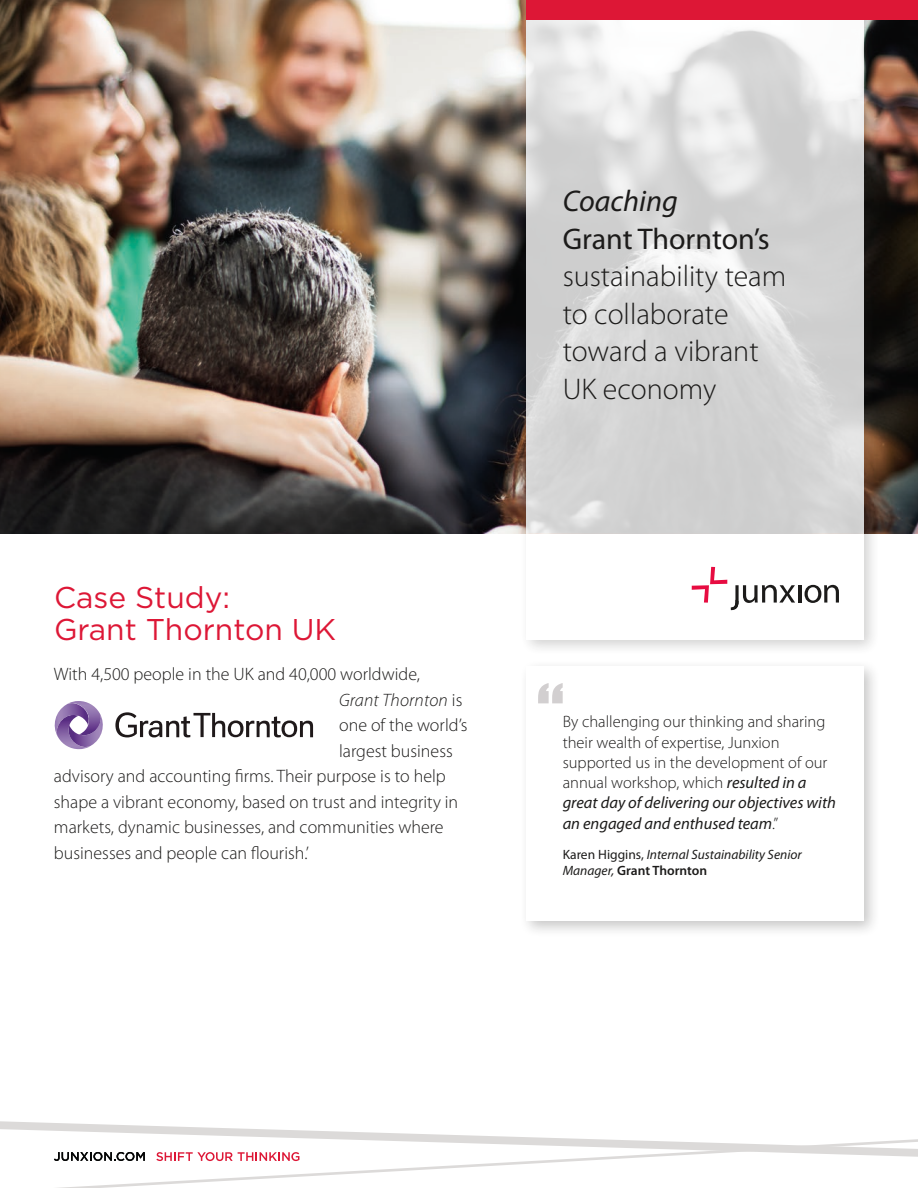
<style>
.page{position:relative;width:918px;height:1188px;background:#fff}
.page>*{position:absolute;margin:0;border:0;box-sizing:border-box;transform-origin:0 0}
.t1{font:300 30px/37.5px "Myriad Pro";color:#1c1b1a}
.t2{font:30px/31.5px "Gotham";color:#dd1736}
.t3{font:30px "Myriad Pro";color:#1c1b1a}
.t4{font:italic 30px "Myriad Pro";color:#1c1b1a}
.t5{font:300 18px "Myriad Pro";color:#1c1b1a}
.t6{font:italic 300 18px "Myriad Pro";letter-spacing:.01em;color:#1c1b1a}
.t7{font:300 16.5px/20.2px "Myriad Pro";color:#1c1b1a}
.t8{font:italic 13.5px/16.5px "Myriad Pro";color:#1c1b1a}
.s1{font-style:normal}
.s2{font-weight:400;font-style:italic}
.s3{font-weight:600;font-style:normal}
</style>
<div class="page">
<img style="left:0;top:0;width:918px;height:533px">
<div style="left:519px;top:0;width:362px;height:657px;background:#1c1b1a;opacity:.25"></div>
<svg style="left:526px;top:20px;width:338px;height:620px;fill:#d6d7d7"></svg>
<hr style="left:798px;top:585px;width:3px;height:18px;background:#1c1b1a">
<svg style="left:805px;top:585px;width:34px;height:18px"></svg>
<svg style="left:692px;top:567px;width:103px;height:43px"></svg>
<div style="left:526px;top:0;width:392px;height:20px;background:#dd1736"></div>
<svg style="left:0;top:1121px;width:280px;height:10px"></svg>
<svg style="left:40px;top:1130px;width:878px;height:58px"></svg>
<div style="left:519px;top:659px;width:362px;height:278px;background:#1c1b1a;opacity:.25"></div>
<div style="left:526px;top:666px;width:338px;height:254px;background:#fff"></div>
<svg style="left:538px;top:683px;width:25px;height:20px"></svg>
<svg style="left:115px;top:712px;width:198px;height:25px"></svg>
<svg style="left:54px;top:701px;width:49px;height:49px"></svg>
<h1 class="t2" style="left:54px;top:581px;width:284px">Case Study:<br>Grant Thornton UK</h1>
<p class="t5" style="left:54px;top:663px;width:368px">With 4,500 people in the UK and 40,000 worldwide,</p>
<p class="t6" style="left:339px;top:689px;width:125px">Grant Thornton <span class="s1">is</span></p>
<p class="t5" style="left:339px;top:714px;width:130px">one of the world’s</p>
<p class="t5" style="left:339px;top:740px;width:115px">largest business</p>
<p class="t5" style="left:54px;top:765px;width:393px">advisory and accounting firms. Their purpose is to help</p>
<p class="t5" style="left:54px;top:791px;width:406px">shape a vibrant economy, based on trust and integrity in</p>
<p class="t5" style="left:54px;top:816px;width:391px">markets, dynamic businesses, and communities where</p>
<p class="t5" style="left:54px;top:842px;width:257px">businesses and people can flourish.’</p>
<h1 class="t4" style="left:563px;top:183px;width:117px">Coaching</h1>
<h1 class="t3" style="left:563px;top:220px;width:209px">Grant Thornton’s</h1>
<h1 class="t1" style="left:563px;top:257px;width:225px">sustainability team to collaborate toward a vibrant<br>UK economy</h1>
<p class="t7" style="left:563px;top:712px;width:275px">By challenging our thinking and sharing their wealth of expertise, Junxion supported us in the development of our annual workshop, which <span class="s2">resulted in a great day of delivering our objectives with an engaged and enthused team</span>.”</p>
<p class="t8" style="left:563px;top:846px;width:241px"><span class="s1">Karen Higgins,</span> Internal Sustainability Senior<br>Manager, <span class="s3">Grant Thornton</span></p>
</div>
